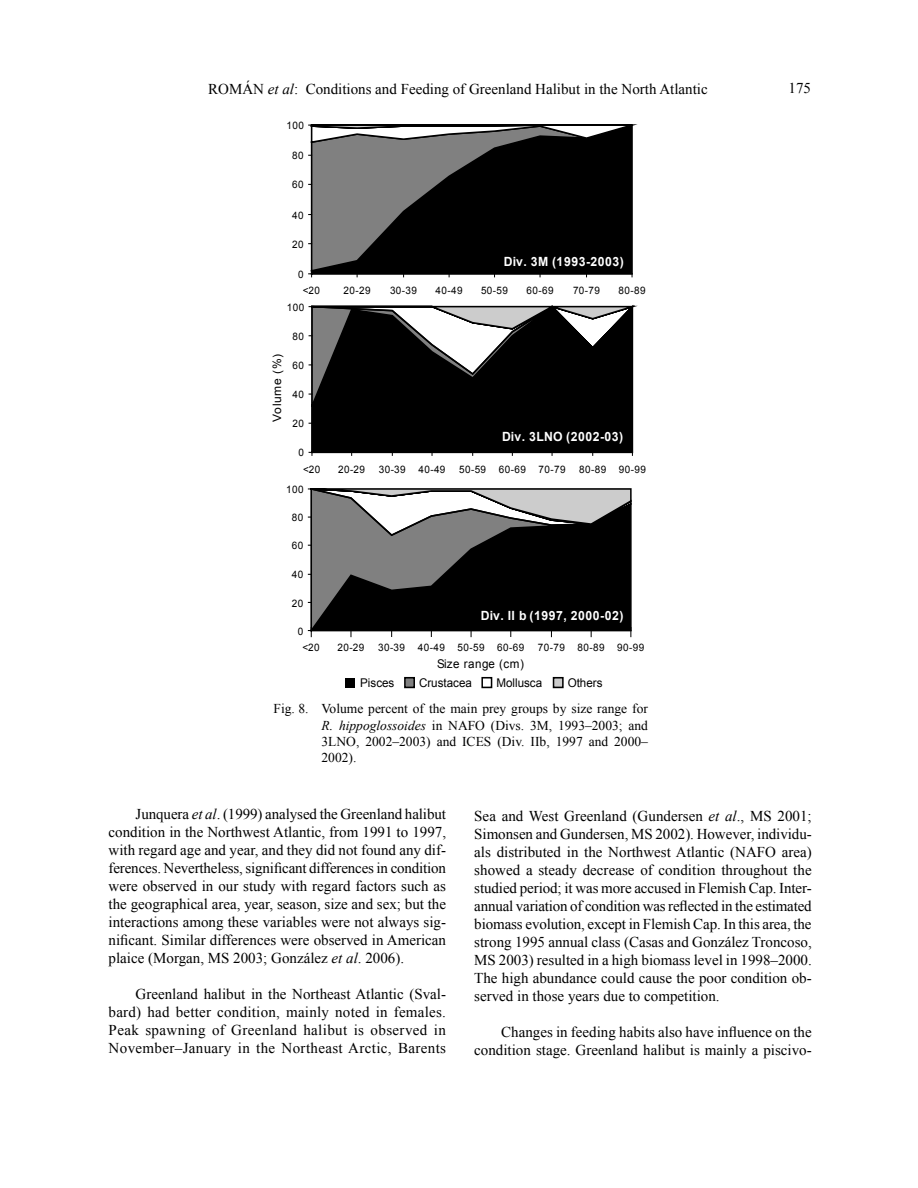
<style>
.page{position:relative;width:918px;height:1188px;background:#fff}
.page>*{position:absolute;margin:0;border:0;box-sizing:border-box;transform-origin:0 0}
.t1{font:15px/18px "Times New Roman";color:#000;text-align:justify}
.t2{font:13.5px/16.2px "Times New Roman";color:#000;text-align:justify}
.t3{font:700 12.75px "Arial";letter-spacing:.045em;color:#fff;scale:.96 1}
.t4{font:12px "Arial";color:#000}
.t5{font:12px "Arial";letter-spacing:.035em;color:#000;scale:.96 1}
.t6{font:11.55px "Arial";letter-spacing:.065em;color:#000;scale:1.04 1}
.t7{font:10.35px "Arial";letter-spacing:.045em;color:#000;scale:.96 1}
.s1{font-style:italic}
</style>
<div class="page">
<svg style="left:310px;top:144px;width:323px;height:129px;background:#282828"></svg>
<hr style="left:311px;top:125px;width:1px;height:149px;background:#000">
<svg style="left:309px;top:124px;width:329px;height:20px"></svg>
<hr style="left:312px;top:274px;width:320px;height:1px;background:#000">
<div style="left:310px;top:408px;width:324px;height:46px;background:#000"></div>
<hr style="left:312px;top:307px;width:1px;height:145px;background:#000">
<svg style="left:309px;top:305px;width:329px;height:103px;background:#3b3b3b"></svg>
<hr style="left:312px;top:452px;width:320px;height:1px;background:#000">
<svg style="left:308px;top:488px;width:324px;height:149px;background:#545454"></svg>
<div style="left:345px;top:678px;width:10px;height:9px;background:#000"></div>
<div style="left:405px;top:678px;width:9px;height:9px;background:#808080"></div>
<div style="left:404px;top:677px;width:11px;height:11px;border:2px solid #000"></div>
<div style="left:481px;top:677px;width:11px;height:11px;border:2px solid #000"></div>
<div style="left:554px;top:678px;width:9px;height:9px;background:#ccc"></div>
<div style="left:553px;top:677px;width:11px;height:11px;border:2px solid #000"></div>
<p class="t1" style="left:208px;top:80px;width:501px">ROMÁN <span class="s1">et al</span>: Conditions and Feeding of Greenland Halibut in the North Atlantic</p>
<p class="t1" style="left:789px;top:79px;width:24px">175</p>
<p class="t7" style="left:286px;top:119px;width:20px">100</p>
<p class="t7" style="left:292px;top:149px;width:13px">80</p>
<p class="t7" style="left:292px;top:178px;width:13px">60</p>
<p class="t7" style="left:292px;top:208px;width:13px">40</p>
<p class="t7" style="left:292px;top:237px;width:13px">20</p>
<p class="t7" style="left:298px;top:268px;width:7px">0</p>
<p class="t3" style="left:504px;top:253px;width:127px">Div. 3M (1993-2003)</p>
<p class="t7" style="left:303px;top:284px;width:19px">&lt;20</p>
<p class="t7" style="left:344px;top:284px;width:30px">20-29</p>
<p class="t7" style="left:390px;top:284px;width:30px">30-39</p>
<p class="t7" style="left:436px;top:284px;width:30px">40-49</p>
<p class="t7" style="left:481px;top:284px;width:30px">50-59</p>
<p class="t7" style="left:527px;top:284px;width:30px">60-69</p>
<p class="t7" style="left:573px;top:284px;width:30px">70-79</p>
<p class="t7" style="left:619px;top:284px;width:30px">80-89</p>
<p class="t7" style="left:287px;top:300px;width:20px">100</p>
<p class="t6" style="left:269px;top:422px;width:67px;rotate:-90deg">Volume (%)</p>
<p class="t7" style="left:293px;top:329px;width:13px">80</p>
<p class="t7" style="left:293px;top:359px;width:13px">60</p>
<p class="t7" style="left:293px;top:388px;width:13px">40</p>
<p class="t7" style="left:293px;top:417px;width:13px">20</p>
<p class="t7" style="left:298px;top:446px;width:7px">0</p>
<p class="t3" style="left:502px;top:428px;width:128px">Div. 3LNO (2002-03)</p>
<p class="t7" style="left:303px;top:462px;width:19px">&lt;20</p>
<p class="t7" style="left:338px;top:462px;width:30px">20-29</p>
<p class="t7" style="left:379px;top:462px;width:71px">30-39 40-49</p>
<p class="t7" style="left:459px;top:462px;width:112px">50-59 60-69 70-79</p>
<p class="t7" style="left:579px;top:462px;width:71px">80-89 90-99</p>
<p class="t7" style="left:286px;top:483px;width:20px">100</p>
<p class="t7" style="left:292px;top:511px;width:13px">80</p>
<p class="t7" style="left:292px;top:539px;width:13px">60</p>
<p class="t7" style="left:292px;top:568px;width:13px">40</p>
<p class="t7" style="left:292px;top:596px;width:13px">20</p>
<p class="t7" style="left:298px;top:624px;width:7px">0</p>
<p class="t3" style="left:481px;top:607px;width:150px">Div. II b (1997, 2000-02)</p>
<p class="t7" style="left:303px;top:640px;width:19px">&lt;20</p>
<p class="t7" style="left:337px;top:640px;width:30px">20-29</p>
<p class="t7" style="left:378px;top:640px;width:154px">30-39 40-49 50-59 60-69</p>
<p class="t7" style="left:538px;top:640px;width:112px">70-79 80-89 90-99</p>
<p class="t5" style="left:437px;top:656px;width:92px">Size range (cm)</p>
<p class="t4" style="left:360px;top:675px;width:36px">Pisces</p>
<p class="t4" style="left:419px;top:675px;width:54px">Crustacea</p>
<p class="t4" style="left:496px;top:675px;width:47px">Mollusca</p>
<p class="t4" style="left:568px;top:675px;width:36px">Others</p>
<p class="t2" style="left:322px;top:701px;width:328px;text-indent:-48px">Fig. 8. Volume percent of the main prey groups by size range for <span class="s1">R. hippoglossoides</span> in NAFO (Divs. 3M, 1993–2003; and 3LNO, 2002–2003) and ICES (Div. IIb, 1997 and 2000– 2002).</p>
<p class="t1" style="left:109px;top:805px;width:339px;text-indent:27px">Junquera <span class="s1">et al</span>. (1999) analysed the Greenland halibut condition in the Northwest Atlantic, from 1991 to 1997, with regard age and year, and they did not found any dif&shy;ferences. Nevertheless, significant differences in condition were observed in our study with regard factors such as the geographical area, year, season, size and sex; but the interactions among these variables were not always sig&shy;nificant. Similar differences were observed in American plaice (Morgan, MS 2003; González <span class="s1">et al</span>. 2006).</p>
<p class="t1" style="left:109px;top:985px;width:339px;text-indent:27px">Greenland halibut in the Northeast Atlantic (Sval&shy;bard) had better condition, mainly noted in females.<br>Peak spawning of Greenland halibut is observed in November–January in the Northeast Arctic, Barents</p>
<p class="t1" style="left:474px;top:806px;width:339px">Sea and West Greenland (Gundersen <span class="s1">et al</span>., MS 2001; Simonsen and Gundersen, MS 2002). However, individu&shy;als distributed in the Northwest Atlantic (NAFO area) showed a steady decrease of condition throughout the studied period; it was more accused in Flemish Cap. Inter&shy;annual variation of condition was reflected in the estimated biomass evolution, except in Flemish Cap. In this area, the strong 1995 annual class (Casas and González Troncoso, MS 2003) resulted in a high biomass level in 1998–2000.<br>The high abundance could cause the poor condition ob&shy;served in those years due to competition.</p>
<p class="t1" style="left:474px;top:1022px;width:339px;text-align:right">Changes in feeding habits also have influence on the condition stage. Greenland halibut is mainly a piscivo-</p>
</div>
